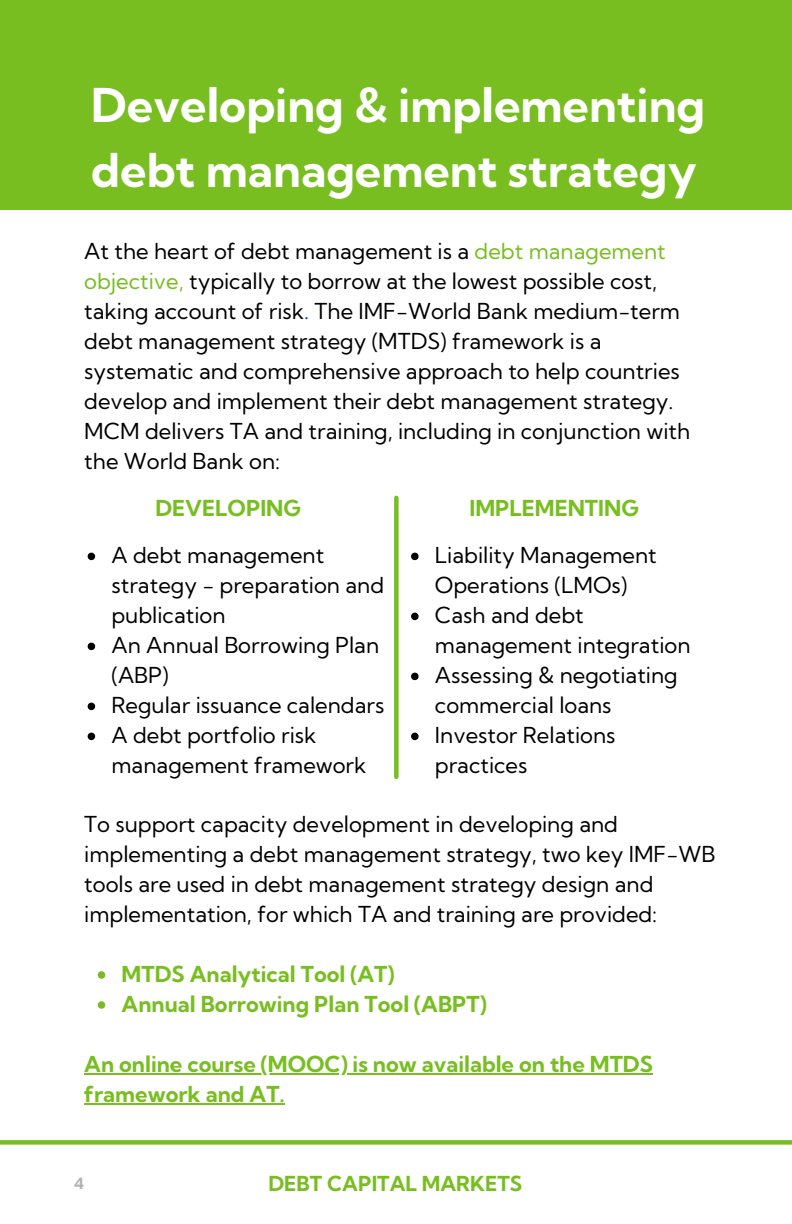
<style>
.page{position:relative;width:792px;height:1224px;background:#fff}
.page>*{position:absolute;margin:0;border:0;box-sizing:border-box;transform-origin:0 0}
.t1{font:700 46.6px/65px "Kumbh Sans";color:#fff}
.t2{font:22px/30px "Kumbh Sans";color:#000}
.t3{font:700 22px/30px "Kumbh Sans";color:#78be20}
.t4{font:700 20.8px "Kumbh Sans";color:#78be20}
.t5{font:700 15.6px "Kumbh Sans";color:#b1b3b3}
.s1{color:#78be20}
.s2{color:#004b97}
</style>
<div class="page">
<div style="left:0;top:0;width:792px;height:210px;background:#78be20"></div>
<div style="left:394px;top:498px;width:5px;height:279px;background:#78be20"></div>
<svg style="left:88px;top:553px;width:7px;height:7px"></svg>
<svg style="left:88px;top:643px;width:7px;height:7px"></svg>
<svg style="left:88px;top:703px;width:7px;height:7px"></svg>
<svg style="left:88px;top:733px;width:7px;height:7px"></svg>
<svg style="left:411px;top:553px;width:8px;height:7px"></svg>
<svg style="left:411px;top:613px;width:8px;height:7px"></svg>
<svg style="left:411px;top:673px;width:8px;height:7px"></svg>
<svg style="left:411px;top:733px;width:8px;height:7px"></svg>
<svg style="left:98px;top:971px;width:7px;height:8px"></svg>
<svg style="left:98px;top:1001px;width:7px;height:8px"></svg>
<hr style="left:84px;top:1073px;width:569px;height:2px;background:#78be20">
<hr style="left:84px;top:1103px;width:201px;height:2px;background:#78be20">
<div style="left:0;top:1140px;width:792px;height:5px;background:#78be20"></div>
<h1 class="t1" style="left:91px;top:73px;width:615px">Developing &amp; implementing debt management strategy</h1>
<p class="t2" style="left:84px;top:236px;width:608px">At the heart of debt management is a <span class="s1">debt management objective,</span> typically to borrow at the lowest possible cost, taking account of risk<span class="s2">.</span> The IMF-World Bank medium-term debt management strategy (MTDS) framework is a systematic and comprehensive approach to help countries develop and implement their debt management strategy.<br>MCM delivers TA and training, including in conjunction with the World Bank on:</p>
<p class="t3" style="left:155px;top:493px;width:147px">DEVELOPING</p>
<p class="t3" style="left:469px;top:493px;width:171px">IMPLEMENTING</p>
<p class="t2" style="left:112px;top:540px;width:274px">A debt management strategy - preparation and publication<br>An Annual Borrowing Plan (ABP)<br>Regular issuance calendars<br>A debt portfolio risk management framework</p>
<p class="t2" style="left:435px;top:540px;width:257px">Liability Management<br>Operations (LMOs)<br>Cash and debt management integration<br>Assessing &amp; negotiating commercial loans<br>Investor Relations practices</p>
<p class="t2" style="left:84px;top:809px;width:633px">To support capacity development in developing and implementing a debt management strategy, two key IMF-WB tools are used in debt management strategy design and implementation, for which TA and training are provided:</p>
<p class="t3" style="left:122px;top:959px;width:367px">MTDS Analytical Tool (AT)<br>Annual Borrowing Plan Tool (ABPT)</p>
<p class="t3" style="left:84px;top:1049px;width:570px">An online course (MOOC) is now available on the MTDS framework and AT.</p>
<p class="t5" style="left:74px;top:1173px;width:11px">4</p>
<p class="t4" style="left:268px;top:1170px;width:255px">DEBT CAPITAL MARKETS</p>
</div>
